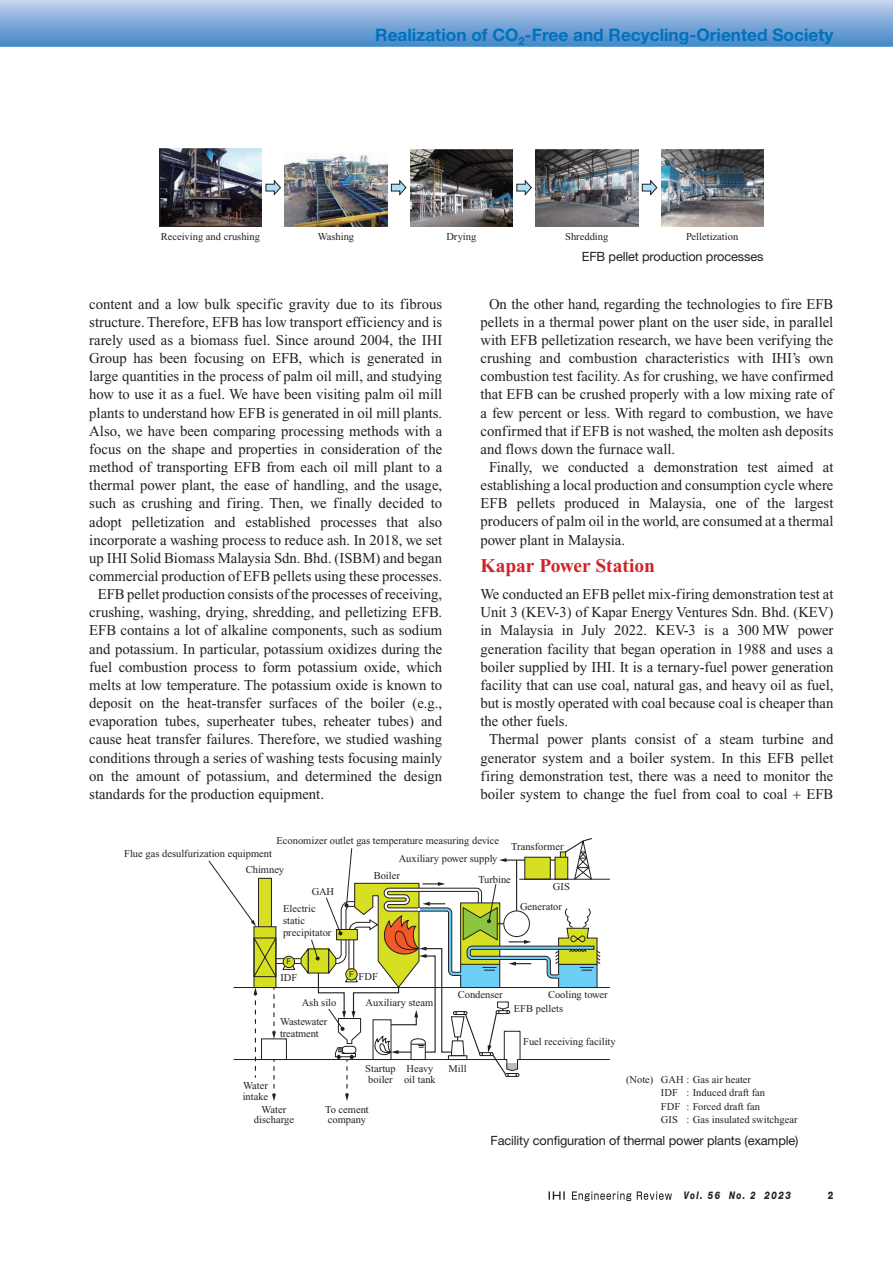
<style>
.page{position:relative;width:893px;height:1263px;background:#fff}
.page>*{position:absolute;margin:0;border:0;box-sizing:border-box;transform-origin:0 0}
.t1{font:700 19.5px "Times New Roman";letter-spacing:-.01em;color:#d1232a}
.t2{font:700 17.25px "Helvetica Neue LT Std";color:#0072bc}
.t3{font:15px "Times New Roman";color:#231f20}
.t4{font:12.75px "Helvetica Neue LT Std";letter-spacing:-.01em;color:#231f20}
.t5{font:10.5px/10.5px "Times New Roman";color:#231f20}
.t6{font:italic 800 10.5px "Helvetica Neue LT Std";letter-spacing:.165em;color:#231f20;scale:.78 1}
.t7{font:800 10.5px "Helvetica Neue LT Std";color:#231f20;scale:.85 1}
.t8{font:7.95px "Helvetica Neue LT Std";color:#231f20}
</style>
<div class="page">
<svg style="left:549px;top:1191px;width:123px;height:10px"></svg>
<svg style="left:0;top:0;width:893px;height:47px;background:#82acd9"></svg>
<img style="left:410px;top:149px;width:103px;height:77px">
<img style="left:536px;top:149px;width:102px;height:77px">
<img style="left:661px;top:149px;width:102px;height:77px">
<img style="left:159px;top:149px;width:103px;height:77px">
<img style="left:285px;top:153px;width:102px;height:73px">
<svg style="left:391px;top:180px;width:16px;height:16px"></svg>
<svg style="left:265px;top:180px;width:16px;height:16px"></svg>
<svg style="left:516px;top:180px;width:16px;height:16px"></svg>
<svg style="left:642px;top:180px;width:15px;height:16px"></svg>
<svg style="left:208px;top:838px;width:402px;height:263px"></svg>
<hr style="left:234px;top:987px;width:376px;height:1px;background:#231f20">
<p class="t2" style="left:375px;top:24px;width:460px">Realization of CO<sub>2</sub>-Free and Recycling-Oriented Society</p>
<p class="t5" style="left:161px;top:231px;width:101px">Receiving and crushing</p>
<p class="t5" style="left:318px;top:231px;width:38px">Washing</p>
<p class="t5" style="left:446px;top:231px;width:31px">Drying</p>
<p class="t5" style="left:565px;top:231px;width:45px">Shredding</p>
<p class="t5" style="left:686px;top:231px;width:54px">Pelletization</p>
<p class="t3" style="left:89px;top:295px;width:354px">content and a low bulk specific gravity due to its fibrous</p>
<p class="t3" style="left:89px;top:314px;width:354px">structure. Therefore, EFB has low transport efficiency and is</p>
<p class="t3" style="left:89px;top:332px;width:354px">rarely used as a biomass fuel. Since around 2004, the IHI</p>
<p class="t3" style="left:89px;top:350px;width:354px">Group has been focusing on EFB, which is generated in</p>
<p class="t3" style="left:89px;top:368px;width:354px">large quantities in the process of palm oil mill, and studying</p>
<p class="t3" style="left:89px;top:386px;width:354px">how to use it as a fuel. We have been visiting palm oil mill</p>
<p class="t3" style="left:89px;top:404px;width:354px">plants to understand how EFB is generated in oil mill plants.</p>
<p class="t3" style="left:89px;top:423px;width:354px">Also, we have been comparing processing methods with a</p>
<p class="t3" style="left:89px;top:441px;width:354px">focus on the shape and properties in consideration of the</p>
<p class="t3" style="left:89px;top:459px;width:354px">method of transporting EFB from each oil mill plant to a</p>
<p class="t3" style="left:89px;top:477px;width:354px">thermal power plant, the ease of handling, and the usage,</p>
<p class="t3" style="left:89px;top:495px;width:354px">such as crushing and firing. Then, we finally decided to</p>
<p class="t3" style="left:89px;top:513px;width:354px">adopt pelletization and established processes that also</p>
<p class="t3" style="left:89px;top:531px;width:354px">incorporate a washing process to reduce ash. In 2018, we set</p>
<p class="t3" style="left:89px;top:550px;width:354px">up IHI Solid Biomass Malaysia Sdn. Bhd. (ISBM) and began</p>
<p class="t3" style="left:89px;top:568px;width:354px">commercial production of EFB pellets using these processes.</p>
<p class="t3" style="left:98px;top:586px;width:346px">EFB pellet production consists of the processes of receiving,</p>
<p class="t3" style="left:89px;top:604px;width:354px">crushing, washing, drying, shredding, and pelletizing EFB.</p>
<p class="t3" style="left:89px;top:622px;width:354px">EFB contains a lot of alkaline components, such as sodium</p>
<p class="t3" style="left:89px;top:640px;width:354px">and potassium. In particular, potassium oxidizes during the</p>
<p class="t3" style="left:89px;top:658px;width:354px">fuel combustion process to form potassium oxide, which</p>
<p class="t3" style="left:89px;top:677px;width:354px">melts at low temperature. The potassium oxide is known to</p>
<p class="t3" style="left:89px;top:695px;width:354px">deposit on the heat-transfer surfaces of the boiler (e.g.,</p>
<p class="t3" style="left:89px;top:713px;width:354px">evaporation tubes, superheater tubes, reheater tubes) and</p>
<p class="t3" style="left:89px;top:731px;width:354px">cause heat transfer failures. Therefore, we studied washing</p>
<p class="t3" style="left:89px;top:749px;width:354px">conditions through a series of washing tests focusing mainly</p>
<p class="t3" style="left:89px;top:767px;width:354px">on the amount of potassium, and determined the design</p>
<p class="t3" style="left:89px;top:786px;width:236px">standards for the production equipment.</p>
<p class="t4" style="left:582px;top:249px;width:183px">EFB pellet production processes</p>
<p class="t3" style="left:489px;top:295px;width:346px">On the other hand, regarding the technologies to fire EFB</p>
<p class="t3" style="left:480px;top:314px;width:354px">pellets in a thermal power plant on the user side, in parallel</p>
<p class="t3" style="left:480px;top:332px;width:354px">with EFB pelletization research, we have been verifying the</p>
<p class="t3" style="left:480px;top:350px;width:354px">crushing and combustion characteristics with IHI’s own</p>
<p class="t3" style="left:480px;top:368px;width:354px">combustion test facility. As for crushing, we have confirmed</p>
<p class="t3" style="left:480px;top:386px;width:354px">that EFB can be crushed properly with a low mixing rate of</p>
<p class="t3" style="left:480px;top:404px;width:354px">a few percent or less. With regard to combustion, we have</p>
<p class="t3" style="left:480px;top:422px;width:354px">confirmed that if EFB is not washed, the molten ash deposits</p>
<p class="t3" style="left:480px;top:441px;width:196px">and flows down the furnace wall.</p>
<p class="t3" style="left:489px;top:459px;width:346px">Finally, we conducted a demonstration test aimed at</p>
<p class="t3" style="left:480px;top:477px;width:354px">establishing a local production and consumption cycle where</p>
<p class="t3" style="left:480px;top:495px;width:354px">EFB pellets produced in Malaysia, one of the largest</p>
<p class="t3" style="left:480px;top:513px;width:354px">producers of palm oil in the world, are consumed at a thermal</p>
<p class="t3" style="left:480px;top:531px;width:146px">power plant in Malaysia.</p>
<h1 class="t1" style="left:480px;top:555px;width:176px">Kapar Power Station</h1>
<p class="t3" style="left:480px;top:586px;width:354px">We conducted an EFB pellet mix-firing demonstration test at</p>
<p class="t3" style="left:480px;top:604px;width:354px">Unit 3 (KEV-3) of Kapar Energy Ventures Sdn. Bhd. (KEV)</p>
<p class="t3" style="left:480px;top:622px;width:354px">in Malaysia in July 2022. KEV-3 is a 300 MW power</p>
<p class="t3" style="left:480px;top:640px;width:354px">generation facility that began operation in 1988 and uses a</p>
<p class="t3" style="left:480px;top:659px;width:354px">boiler supplied by IHI. It is a ternary-fuel power generation</p>
<p class="t3" style="left:480px;top:677px;width:354px">facility that can use coal, natural gas, and heavy oil as fuel,</p>
<p class="t3" style="left:480px;top:695px;width:354px">but is mostly operated with coal because coal is cheaper than</p>
<p class="t3" style="left:480px;top:713px;width:89px">the other fuels.</p>
<p class="t3" style="left:489px;top:731px;width:346px">Thermal power plants consist of a steam turbine and</p>
<p class="t3" style="left:480px;top:749px;width:354px">generator system and a boiler system. In this EFB pellet</p>
<p class="t3" style="left:480px;top:767px;width:354px">firing demonstration test, there was a need to monitor the</p>
<p class="t3" style="left:480px;top:786px;width:308px">boiler system to change the fuel from coal to coal</p>
<p class="t3" style="left:806px;top:786px;width:28px">EFB</p>
<p class="t5" style="left:276px;top:835px;width:224px">Economizer outlet gas temperature measuring device</p>
<p class="t5" style="left:511px;top:841px;width:54px">Transformer</p>
<p class="t5" style="left:553px;top:881px;width:18px">GIS</p>
<p class="t5" style="left:124px;top:848px;width:149px">Flue gas desulfurization equipment</p>
<p class="t5" style="left:399px;top:853px;width:100px">Auxiliary power supply</p>
<p class="t5" style="left:246px;top:865px;width:40px">Chimney</p>
<p class="t5" style="left:374px;top:870px;width:28px">Boiler</p>
<p class="t5" style="left:479px;top:874px;width:34px">Turbine</p>
<p class="t5" style="left:312px;top:886px;width:24px">GAH</p>
<p class="t5" style="left:283px;top:902px;width:50px;line-height:12px">Electric static precipitator</p>
<p class="t5" style="left:280px;top:972px;width:18px">IDF</p>
<p class="t5" style="left:359px;top:971px;width:21px">FDF</p>
<p class="t8" style="left:287px;top:957px;width:6px">F</p>
<p class="t8" style="left:349px;top:969px;width:6px">F</p>
<p class="t5" style="left:302px;top:997px;width:36px">Ash silo</p>
<p class="t5" style="left:280px;top:1015px;width:49px;line-height:12px">Wastewater treatment</p>
<p class="t5" style="left:366px;top:997px;width:69px">Auxiliary steam</p>
<p class="t5" style="left:520px;top:901px;width:43px">Generator</p>
<p class="t5" style="left:458px;top:989px;width:46px">Condenser</p>
<p class="t5" style="left:548px;top:989px;width:61px">Cooling tower</p>
<p class="t5" style="left:514px;top:1003px;width:51px">EFB pellets</p>
<p class="t5" style="left:523px;top:1036px;width:94px">Fuel receiving facility</p>
<p class="t5" style="left:449px;top:1063px;width:20px">Mill</p>
<p class="t5" style="left:365px;top:1063px;width:32px">Startup boiler</p>
<p class="t5" style="left:404px;top:1063px;width:33px">Heavy oil tank</p>
<p class="t5" style="left:243px;top:1080px;width:27px">Water intake</p>
<p class="t5" style="left:661px;top:1072px;width:138px;line-height:13.5px;text-indent:-35px">(Note) GAH : Gas air heater<br>IDF : Induced draft fan<br>FDF : Forced draft fan<br>GIS : Gas insulated switchgear</p>
<p class="t5" style="left:325px;top:1104px;width:45px">To cement company</p>
<p class="t5" style="left:254px;top:1104px;width:42px;text-align:center">Water discharge</p>
<p class="t4" style="left:490px;top:1132px;width:309px">Facility configuration of thermal power plants (example)</p>
<p class="t6" style="left:684px;top:1189px;width:139px">Vol. 56 No. 2 2023</p>
<p class="t7" style="left:828px;top:1189px;width:8px">2</p>
</div>
